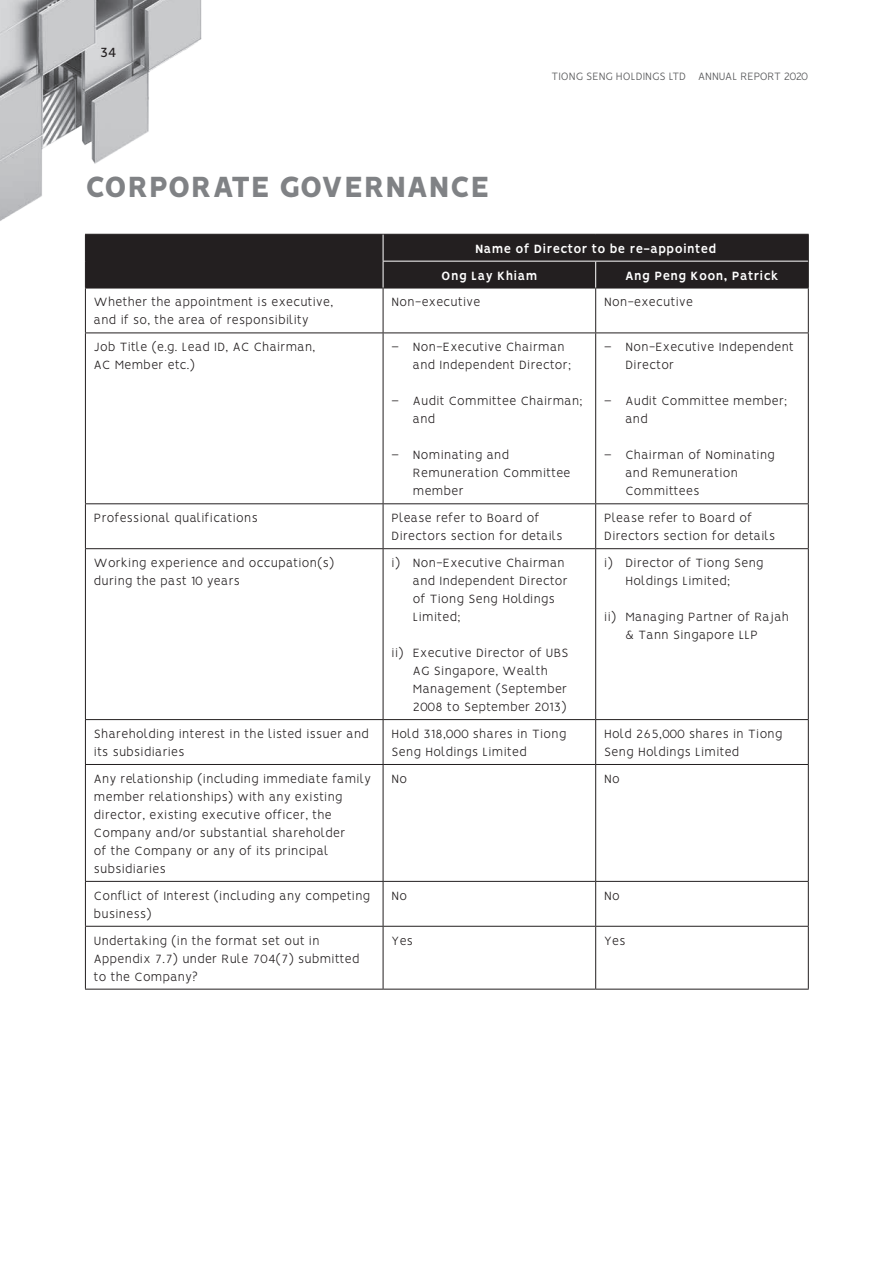
<style>
.page{position:relative;width:893px;height:1263px;background:#fff}
.page>*{position:absolute;margin:0;border:0;box-sizing:border-box;transform-origin:0 0}
.t1{font:800 33px "Vision";color:#808285}
.t2{font:15px "Vision";color:#231f20}
._50_E_Table_Text{font:300 13.5px/18px "Vision";letter-spacing:.025em;color:#231f20}
._50_E_Table_Text-2{font:700 13.5px "Vision";letter-spacing:.025em;color:#fff}
.t3{font:300 12px "Vision";color:#57585a}
</style>
<div class="page">
<hr style="left:85px;top:288px;width:298px;height:1px;background:#231f20">
<hr style="left:85px;top:288px;width:1px;height:44px;background:#231f20">
<hr style="left:383px;top:288px;width:213px;height:1px;background:#231f20">
<hr style="left:383px;top:288px;width:1px;height:44px;background:#231f20">
<hr style="left:596px;top:288px;width:213px;height:1px;background:#231f20">
<hr style="left:595px;top:288px;width:1px;height:44px;background:#231f20">
<hr style="left:808px;top:288px;width:1px;height:44px;background:#231f20">
<hr style="left:85px;top:332px;width:298px;height:1px;background:#231f20">
<hr style="left:85px;top:333px;width:1px;height:170px;background:#231f20">
<hr style="left:383px;top:332px;width:213px;height:1px;background:#231f20">
<hr style="left:383px;top:333px;width:1px;height:170px;background:#231f20">
<hr style="left:596px;top:332px;width:213px;height:1px;background:#231f20">
<hr style="left:595px;top:333px;width:1px;height:170px;background:#231f20">
<hr style="left:808px;top:333px;width:1px;height:170px;background:#231f20">
<hr style="left:85px;top:503px;width:298px;height:1px;background:#231f20">
<hr style="left:85px;top:504px;width:1px;height:44px;background:#231f20">
<hr style="left:383px;top:503px;width:213px;height:1px;background:#231f20">
<hr style="left:383px;top:504px;width:1px;height:44px;background:#231f20">
<hr style="left:596px;top:503px;width:213px;height:1px;background:#231f20">
<hr style="left:595px;top:504px;width:1px;height:44px;background:#231f20">
<hr style="left:808px;top:504px;width:1px;height:44px;background:#231f20">
<hr style="left:85px;top:548px;width:298px;height:1px;background:#231f20">
<hr style="left:85px;top:549px;width:1px;height:170px;background:#231f20">
<hr style="left:383px;top:548px;width:213px;height:1px;background:#231f20">
<hr style="left:383px;top:549px;width:1px;height:170px;background:#231f20">
<hr style="left:596px;top:548px;width:213px;height:1px;background:#231f20">
<hr style="left:595px;top:549px;width:1px;height:170px;background:#231f20">
<hr style="left:808px;top:549px;width:1px;height:170px;background:#231f20">
<hr style="left:85px;top:719px;width:298px;height:1px;background:#231f20">
<hr style="left:85px;top:720px;width:1px;height:44px;background:#231f20">
<hr style="left:383px;top:719px;width:213px;height:1px;background:#231f20">
<hr style="left:383px;top:720px;width:1px;height:44px;background:#231f20">
<hr style="left:596px;top:719px;width:213px;height:1px;background:#231f20">
<hr style="left:595px;top:720px;width:1px;height:44px;background:#231f20">
<hr style="left:808px;top:720px;width:1px;height:44px;background:#231f20">
<hr style="left:85px;top:764px;width:298px;height:1px;background:#231f20">
<hr style="left:85px;top:765px;width:1px;height:116px;background:#231f20">
<hr style="left:383px;top:764px;width:213px;height:1px;background:#231f20">
<hr style="left:383px;top:765px;width:1px;height:116px;background:#231f20">
<hr style="left:596px;top:764px;width:213px;height:1px;background:#231f20">
<hr style="left:595px;top:765px;width:1px;height:116px;background:#231f20">
<hr style="left:808px;top:765px;width:1px;height:116px;background:#231f20">
<hr style="left:85px;top:881px;width:298px;height:1px;background:#231f20">
<hr style="left:85px;top:882px;width:1px;height:44px;background:#231f20">
<hr style="left:383px;top:881px;width:213px;height:1px;background:#231f20">
<hr style="left:383px;top:882px;width:1px;height:44px;background:#231f20">
<hr style="left:596px;top:881px;width:213px;height:1px;background:#231f20">
<hr style="left:595px;top:882px;width:1px;height:44px;background:#231f20">
<hr style="left:808px;top:882px;width:1px;height:44px;background:#231f20">
<hr style="left:85px;top:926px;width:298px;height:1px;background:#231f20">
<hr style="left:85px;top:927px;width:1px;height:62px;background:#231f20">
<hr style="left:383px;top:926px;width:213px;height:1px;background:#231f20">
<hr style="left:383px;top:927px;width:1px;height:62px;background:#231f20">
<hr style="left:596px;top:926px;width:213px;height:1px;background:#231f20">
<hr style="left:595px;top:927px;width:1px;height:62px;background:#231f20">
<hr style="left:808px;top:927px;width:1px;height:62px;background:#231f20">
<hr style="left:85px;top:989px;width:298px;height:1px;background:#231f20">
<hr style="left:383px;top:989px;width:213px;height:1px;background:#231f20">
<hr style="left:596px;top:989px;width:213px;height:1px;background:#231f20">
<div style="left:85px;top:234px;width:724px;height:54px;background:#231f20"></div>
<img style="left:0;top:0;width:202px;height:221px">
<p class="t2" style="left:100px;top:44px;width:18px">34</p>
<h1 class="t1" style="left:85px;top:167px;width:406px">CORPORATE GOVERNANCE</h1>
<p class="t3" style="left:552px;top:69px;width:258px">TIONG SENG HOLDINGS LTD ANNUAL REPORT 2020</p>
<p class="_50_E_Table_Text-2" style="left:475px;top:240px;width:243px">Name of Director to be re-appointed</p>
<p class="_50_E_Table_Text-2" style="left:441px;top:267px;width:98px">Ong Lay Khiam</p>
<p class="_50_E_Table_Text-2" style="left:625px;top:267px;width:155px">Ang Peng Koon, Patrick</p>
<p class="_50_E_Table_Text" style="left:94px;top:293px;width:241px">Whether the appointment is executive, and if so, the area of responsibility</p>
<p class="_50_E_Table_Text" style="left:392px;top:293px;width:90px">Non-executive</p>
<p class="_50_E_Table_Text" style="left:604px;top:293px;width:90px">Non-executive</p>
<p class="_50_E_Table_Text" style="left:94px;top:338px;width:223px">Job Title (e.g. Lead ID, AC Chairman,<br>AC Member etc.)</p>
<p class="_50_E_Table_Text" style="left:413px;top:338px;width:160px;text-indent:-21px">– Non-Executive Chairman and Independent Director;</p>
<p class="_50_E_Table_Text" style="left:413px;top:392px;width:171px;text-indent:-21px">– Audit Committee Chairman; and</p>
<p class="_50_E_Table_Text" style="left:413px;top:446px;width:159px;text-indent:-21px">– Nominating and<br>Remuneration Committee member</p>
<p class="_50_E_Table_Text" style="left:625px;top:338px;width:170px;text-indent:-21px">– Non-Executive Independent<br>Director</p>
<p class="_50_E_Table_Text" style="left:625px;top:392px;width:163px;text-indent:-21px">– Audit Committee member; and</p>
<p class="_50_E_Table_Text" style="left:625px;top:446px;width:151px;text-indent:-21px">– Chairman of Nominating and Remuneration<br>Committees</p>
<p class="_50_E_Table_Text" style="left:94px;top:509px;width:165px">Professional qualifications</p>
<p class="_50_E_Table_Text" style="left:392px;top:509px;width:173px">Please refer to Board of<br>Directors section for details</p>
<p class="_50_E_Table_Text" style="left:604px;top:509px;width:173px">Please refer to Board of<br>Directors section for details</p>
<p class="_50_E_Table_Text" style="left:94px;top:554px;width:242px">Working experience and occupation(s) during the past 10 years</p>
<p class="_50_E_Table_Text" style="left:413px;top:554px;width:156px;text-indent:-21px">i) Non-Executive Chairman and Independent Director of Tiong Seng Holdings<br>Limited;</p>
<p class="_50_E_Table_Text" style="left:413px;top:644px;width:157px;text-indent:-21px">ii) Executive Director of UBS<br>AG Singapore, Wealth<br>Management (September<br>2008 to September 2013)</p>
<p class="_50_E_Table_Text" style="left:625px;top:554px;width:140px;text-indent:-21px">i) Director of Tiong Seng<br>Holdings Limited;</p>
<p class="_50_E_Table_Text" style="left:625px;top:608px;width:165px;text-indent:-21px">ii) Managing Partner of Rajah &amp; Tann Singapore LLP</p>
<p class="_50_E_Table_Text" style="left:94px;top:725px;width:276px">Shareholding interest in the listed issuer and its subsidiaries</p>
<p class="_50_E_Table_Text" style="left:392px;top:725px;width:176px">Hold 318,000 shares in Tiong<br>Seng Holdings Limited</p>
<p class="_50_E_Table_Text" style="left:604px;top:725px;width:180px">Hold 265,000 shares in Tiong<br>Seng Holdings Limited</p>
<p class="_50_E_Table_Text" style="left:94px;top:769px;width:278px">Any relationship (including immediate family member relationships) with any existing director, existing executive officer, the Company and/or substantial shareholder<br>of the Company or any of its principal subsidiaries</p>
<p class="_50_E_Table_Text" style="left:392px;top:769px;width:17px">No</p>
<p class="_50_E_Table_Text" style="left:604px;top:769px;width:17px">No</p>
<p class="_50_E_Table_Text" style="left:94px;top:886px;width:278px">Conflict of Interest (including any competing business)</p>
<p class="_50_E_Table_Text" style="left:392px;top:886px;width:17px">No</p>
<p class="_50_E_Table_Text" style="left:604px;top:886px;width:17px">No</p>
<p class="_50_E_Table_Text" style="left:94px;top:931px;width:267px">Undertaking (in the format set out in<br>Appendix 7.7) under Rule 704(7) submitted to the Company?</p>
<p class="_50_E_Table_Text" style="left:392px;top:931px;width:23px">Yes</p>
<p class="_50_E_Table_Text" style="left:604px;top:931px;width:23px">Yes</p>
</div>
